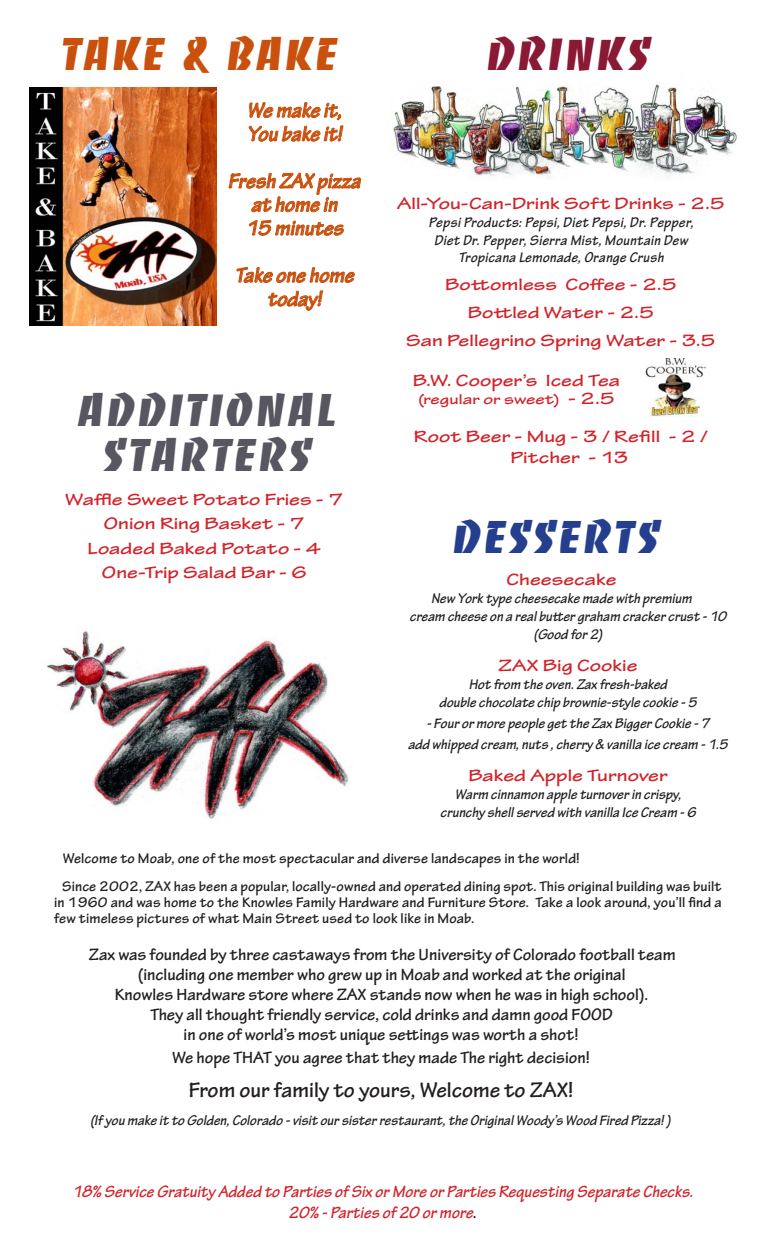
<style>
.page{position:relative;width:765px;height:1260px;background:#fff}
.page>*{position:absolute;margin:0;border:0;box-sizing:border-box;transform-origin:0 0}
.t1{font:45px/45px "Banco";letter-spacing:.045em;color:#585660;text-align:center}
.t2{font:45px "Banco";letter-spacing:.045em;color:#ca500d}
.t3{font:45px "Banco";letter-spacing:.04em;color:#253f8e}
.t4{font:45px "Banco";letter-spacing:.045em;color:#8a1935}
.t5{font:700 22.5px "Tekton Pro";color:#231f20}
.t6{font:italic 700 22.12px/23.6px "Tekton Pro";letter-spacing:-.01em;color:#ca500d;text-align:center}
.t7{font:700 17.5px/20px "Tekton Pro";color:#231f20;text-align:center}
.t8{font:700 expanded 17.5px/21px "Tekton Pro";letter-spacing:.005em;color:#d1232a}
.t9{font:italic 700 17.5px/21px "Tekton Pro";letter-spacing:-.005em;color:#d1232a;text-align:center}
.t10{font:italic 700 15px/18px "Tekton Pro";letter-spacing:-.005em;color:#231f20;text-align:center}
.t11{font:700 15px/16.2px "Tekton Pro";letter-spacing:.01em;color:#231f20;text-align:justify}
.t12{font:italic 700 15px "Tekton Pro";letter-spacing:.015em;color:#231f20}
.t13{font:700 expanded 15px "Tekton Pro";letter-spacing:.005em;color:#d1232a}
.s1{font-size:17.5px}
.s2{font-style:normal;color:#231f20}
</style>
<div class="page">
<img style="left:645px;top:359px;width:60px;height:57px">
<img style="left:393px;top:83px;width:344px;height:96px">
<img style="left:46px;top:630px;width:303px;height:189px">
<img style="left:29px;top:87px;width:187px;height:239px">
<svg style="left:250px;top:102px;width:91px;height:18px"></svg>
<svg style="left:249px;top:126px;width:94px;height:15px"></svg>
<svg style="left:229px;top:173px;width:132px;height:39px"></svg>
<svg style="left:249px;top:220px;width:95px;height:16px"></svg>
<svg style="left:237px;top:267px;width:118px;height:16px"></svg>
<svg style="left:269px;top:290px;width:54px;height:20px"></svg>
<p class="t2" style="left:61px;top:30px;width:279px">TAKE &amp; BAKE</p>
<p class="t6" style="left:247px;top:99px;width:96px">We make it,</p>
<p class="t6" style="left:247px;top:122px;width:96px">You bake it!</p>
<p class="t6" style="left:228px;top:169px;width:134px">Fresh ZAX pizza</p>
<p class="t6" style="left:251px;top:193px;width:88px">at home in</p>
<p class="t6" style="left:245px;top:217px;width:99px">15 minutes</p>
<p class="t6" style="left:235px;top:264px;width:121px">Take one home today!</p>
<p class="t1" style="left:79px;top:386px;width:260px">ADDITIONAL<br>STARTERS</p>
<p class="t8" style="left:65px;top:489px;width:279px">Waffle Sweet Potato Fries - 7</p>
<p class="t8" style="left:104px;top:513px;width:203px">Onion Ring Basket - 7</p>
<p class="t8" style="left:88px;top:538px;width:235px">Loaded Baked Potato - 4</p>
<p class="t8" style="left:102px;top:562px;width:206px">One-Trip Salad Bar - 6</p>
<p class="t4" style="left:488px;top:30px;width:165px">DRINKS</p>
<p class="t8" style="left:397px;top:193px;width:329px">All-You-Can-Drink Soft Drinks - 2.5</p>
<p class="t12" style="left:429px;top:213px;width:266px">Pepsi Products: Pepsi, Diet Pepsi, Dr. Pepper,</p>
<p class="t12" style="left:434px;top:231px;width:255px">Diet Dr. Pepper, Sierra Mist, Mountain Dew</p>
<p class="t12" style="left:458px;top:248px;width:207px">Tropicana Lemonade, Orange Crush</p>
<p class="t8" style="left:445px;top:274px;width:233px">Bottomless Coffee - 2.5</p>
<p class="t8" style="left:468px;top:302px;width:188px">Bottled Water - 2.5</p>
<p class="t8" style="left:406px;top:331px;width:311px">San Pellegrino Spring Water - 3.5</p>
<p class="t8" style="left:413px;top:370px;width:209px">B.W. Cooper’s Iced Tea</p>
<p class="t13" style="left:418px;top:391px;width:199px">(regular or sweet) <span class="s1">- 2.5</span></p>
<p class="t8" style="left:511px;top:426px;width:199px;text-indent:-97px">Root Beer - Mug - 3 / Refill - 2 /<br>Pitcher - 13</p>
<p class="t3" style="left:454px;top:514px;width:209px">DESSERTS</p>
<p class="t8" style="left:506px;top:569px;width:112px">Cheesecake</p>
<p class="t10" style="left:410px;top:590px;width:319px;text-align:left;text-indent:22px">New York type cheesecake made with premium cream cheese on a real butter graham cracker crust - 10</p>
<p class="t10" style="left:534px;top:626px;width:70px">(Good for 2)</p>
<p class="t8" style="left:499px;top:656px;width:141px">ZAX Big Cookie</p>
<p class="t10" style="left:439px;top:676px;width:258px">Hot from the oven. Zax fresh-baked<br>double chocolate chip brownie-style cookie - 5</p>
<p class="t10" style="left:426px;top:715px;width:285px">- Four or more people get the Zax Bigger Cookie - 7</p>
<p class="t10" style="left:408px;top:735px;width:320px">add whipped cream, nuts , cherry &amp; vanilla ice cream - 1.5</p>
<p class="t8" style="left:468px;top:765px;width:201px">Baked Apple Turnover</p>
<p class="t10" style="left:440px;top:786px;width:257px">Warm cinnamon apple turnover in crispy, crunchy shell served with vanilla Ice Cream - 6</p>
<p class="t11" style="left:63px;top:851px;width:519px">Welcome to Moab, one of the most spectacular and diverse landscapes in the world!</p>
<p class="t11" style="left:54px;top:878px;width:669px;text-indent:8px">Since 2002, ZAX has been a popular, locally-owned and operated dining spot. This original building was built in 1960 and was home to the Knowles Family Hardware and Furniture Store. Take a look around, you’ll find a few timeless pictures of what Main Street used to look like in Moab.</p>
<p class="t7" style="left:89px;top:945px;width:588px">Zax was founded by three castaways from the University of Colorado football team (including one member who grew up in Moab and worked at the original<br>Knowles Hardware store where ZAX stands now when he was in high school).</p>
<p class="t7" style="left:150px;top:1005px;width:464px">They all thought friendly service, cold drinks and damn good FOOD in one of world’s most unique settings was worth a shot!</p>
<p class="t7" style="left:172px;top:1048px;width:419px">We hope THAT you agree that they made The right decision!</p>
<p class="t5" style="left:189px;top:1076px;width:386px">From our family to yours, Welcome to ZAX!</p>
<p class="t10" style="left:90px;top:1111px;width:582px">(If you make it to Golden, Colorado - visit our sister restaurant, the Original Woody’s Wood Fired Pizza! )</p>
<p class="t9" style="left:72px;top:1182px;width:622px">18% Service Gratuity Added to Parties of Six or More or Parties Requesting Separate Checks.<br>20% - Parties of 20 or more<span class="s2">.</span></p>
</div>
